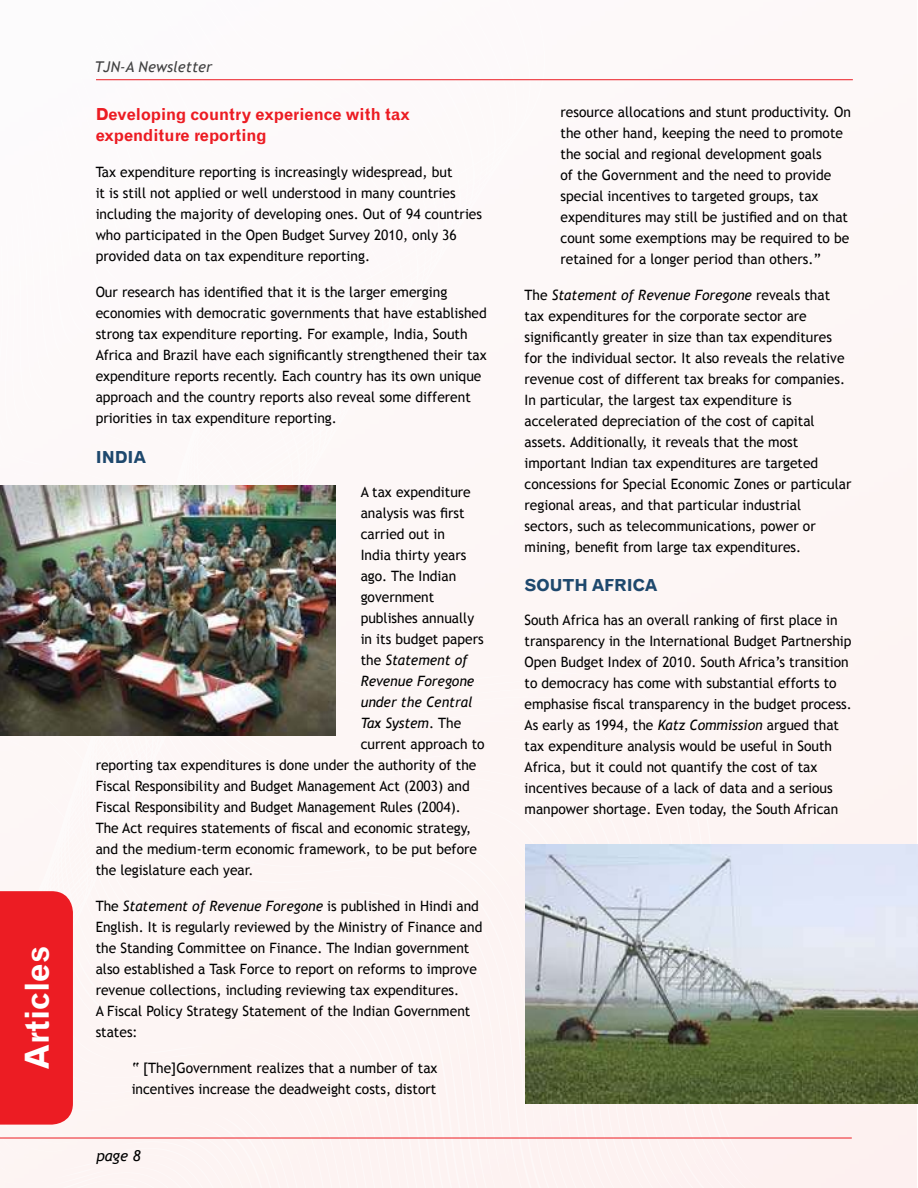
<style>
.page{position:relative;width:918px;height:1188px;background:#fff}
.page>*{position:absolute;margin:0;border:0;box-sizing:border-box;transform-origin:0 0}
.t1{font:33px "Gothic 720 BT Bold B";color:#fff}
.t2{font:16.5px/21px "Gothic 720 BT Bold B";color:#ec1c23}
.t3{font:16.5px "Gothic 720 BT Bold B";color:#1e486d}
.t4{font:italic 15px "Trebuchet MS";color:#000}
.t5{font:italic 14.85px "Trebuchet MS";color:#414142}
.t6{font:14.25px/21px "Trebuchet MS";color:#000}
.t7{font:italic 14.25px "Trebuchet MS";color:#000}
.s1{font-style:normal}
.s2{font-style:italic}
</style>
<div class="page">
<div style="left:702px;top:80px;width:215px;height:1108px;background:#fdf6f5"></div>
<div style="left:702px;top:679px;width:94px;height:509px;background:#fdf4f3"></div>
<div style="left:702px;top:687px;width:82px;height:501px;background:#fdf4f3"></div>
<div style="left:702px;top:693px;width:70px;height:495px;background:#fdf4f3"></div>
<div style="left:748px;top:743px;width:12px;height:445px;background:#fdf4f3"></div>
<div style="left:702px;top:708px;width:46px;height:480px;background:#fdf4f3"></div>
<div style="left:702px;top:721px;width:34px;height:467px;background:#fdf4f3"></div>
<div style="left:714px;top:733px;width:12px;height:455px;background:#fdf4f3"></div>
<div style="left:702px;top:727px;width:12px;height:461px;background:#fdf4f3"></div>
<div style="left:549px;top:80px;width:153px;height:1108px;background:#fdf7f6"></div>
<div style="left:642px;top:749px;width:49px;height:439px;background:#fdf4f3"></div>
<div style="left:642px;top:755px;width:38px;height:433px;background:#fdf4f3"></div>
<div style="left:642px;top:768px;width:27px;height:420px;background:#fdf4f3"></div>
<div style="left:642px;top:781px;width:17px;height:407px;background:#fdf4f3"></div>
<hr style="left:0;top:1138px;width:852px;height:1px;background:#ec1c23">
<hr style="left:96px;top:79px;width:757px;height:1px;background:#ec1c23">
<img style="left:0;top:486px;width:335px;height:145px">
<img style="left:642px;top:845px;width:276px;height:258px">
<svg style="left:0;top:631px;width:642px;height:557px"></svg>
<h1 class="t1" style="left:24px;top:1069px;width:124px;rotate:-90deg">Articles</h1>
<p class="t5" style="left:95px;top:61px;width:119px">TJN-A Newsletter</p>
<p class="t2" style="left:96px;top:105px;width:316px">Developing country experience with tax expenditure reporting</p>
<p class="t6" style="left:96px;top:162px;width:388px">Tax expenditure reporting is increasingly widespread, but<br>it is still not applied or well understood in many countries including the majority of developing ones. Out of 94 countries who participated in the Open Budget Survey 2010, only 36 provided data on tax expenditure reporting.</p>
<p class="t6" style="left:96px;top:281px;width:393px">Our research has identified that it is the larger emerging economies with democratic governments that have established strong tax expenditure reporting. For example, India, South Africa and Brazil have each significantly strengthened their tax expenditure reports recently. Each country has its own unique approach and the country reports also reveal some different priorities in tax expenditure reporting.</p>
<p class="t3" style="left:96px;top:451px;width:52px">INDIA</p>
<p class="t6" style="left:361px;top:482px;width:112px">A tax expenditure</p>
<p class="t6" style="left:361px;top:502px;width:106px">analysis was first</p>
<p class="t6" style="left:361px;top:524px;width:86px">carried out in</p>
<p class="t6" style="left:361px;top:545px;width:107px">India thirty years</p>
<p class="t6" style="left:361px;top:566px;width:97px">ago. The Indian</p>
<p class="t6" style="left:361px;top:587px;width:75px">government</p>
<p class="t6" style="left:361px;top:608px;width:115px">publishes annually</p>
<p class="t6" style="left:361px;top:629px;width:125px">in its budget papers</p>
<p class="t7" style="left:361px;top:654px;width:109px"><span class="s1">the</span> Statement of</p>
<p class="t7" style="left:361px;top:675px;width:115px">Revenue Foregone</p>
<p class="t7" style="left:361px;top:696px;width:113px">under the Central</p>
<p class="t7" style="left:361px;top:717px;width:102px">Tax System<span class="s1">. The</span></p>
<p class="t6" style="left:361px;top:734px;width:126px">current approach to</p>
<p class="t6" style="left:96px;top:755px;width:382px">reporting tax expenditures is done under the authority of the</p>
<p class="t6" style="left:96px;top:775px;width:376px">Fiscal Responsibility and Budget Management Act (2003) and</p>
<p class="t6" style="left:96px;top:796px;width:367px">Fiscal Responsibility and Budget Management Rules (2004).</p>
<p class="t6" style="left:96px;top:817px;width:377px">The Act requires statements of fiscal and economic strategy,</p>
<p class="t6" style="left:96px;top:839px;width:383px">and the medium-term economic framework, to be put before</p>
<p class="t6" style="left:96px;top:860px;width:159px">the legislature each year.</p>
<p class="t6" style="left:96px;top:896px;width:388px">The <span class="s2">Statement of Revenue Foregone</span> is published in Hindi and English. It is regularly reviewed by the Ministry of Finance and the Standing Committee on Finance. The Indian government also established a Task Force to report on reforms to improve revenue collections, including reviewing tax expenditures.<br>A Fiscal Policy Strategy Statement of the Indian Government states:</p>
<p class="t6" style="left:132px;top:1057px;width:307px">“ [The]Government realizes that a number of tax incentives increase the deadweight costs, distort</p>
<p class="t4" style="left:96px;top:1150px;width:33px">page</p>
<p class="t6" style="left:561px;top:102px;width:292px">resource allocations and stunt productivity. On the other hand, keeping the need to promote the social and regional development goals<br>of the Government and the need to provide special incentives to targeted groups, tax expenditures may still be justified and on that count some exemptions may be required to be retained for a longer period than others.”</p>
<p class="t6" style="left:525px;top:285px;width:329px">The <span class="s2">Statement of Revenue Foregone</span> reveals that tax expenditures for the corporate sector are significantly greater in size than tax expenditures for the individual sector. It also reveals the relative revenue cost of different tax breaks for companies.<br>In particular, the largest tax expenditure is accelerated depreciation of the cost of capital assets. Additionally, it reveals that the most important Indian tax expenditures are targeted concessions for Special Economic Zones or particular regional areas, and that particular industrial sectors, such as telecommunications, power or mining, benefit from large tax expenditures.</p>
<p class="t3" style="left:525px;top:579px;width:134px">SOUTH AFRICA</p>
<p class="t6" style="left:525px;top:609px;width:329px">South Africa has an overall ranking of first place in transparency in the International Budget Partnership Open Budget Index of 2010. South Africa’s transition to democracy has come with substantial efforts to emphasise fiscal transparency in the budget process.<br>As early as 1994, the <span class="s2">Katz Commission</span> argued that tax expenditure analysis would be useful in South Africa, but it could not quantify the cost of tax incentives because of a lack of data and a serious manpower shortage. Even today, the South African</p>
</div>
